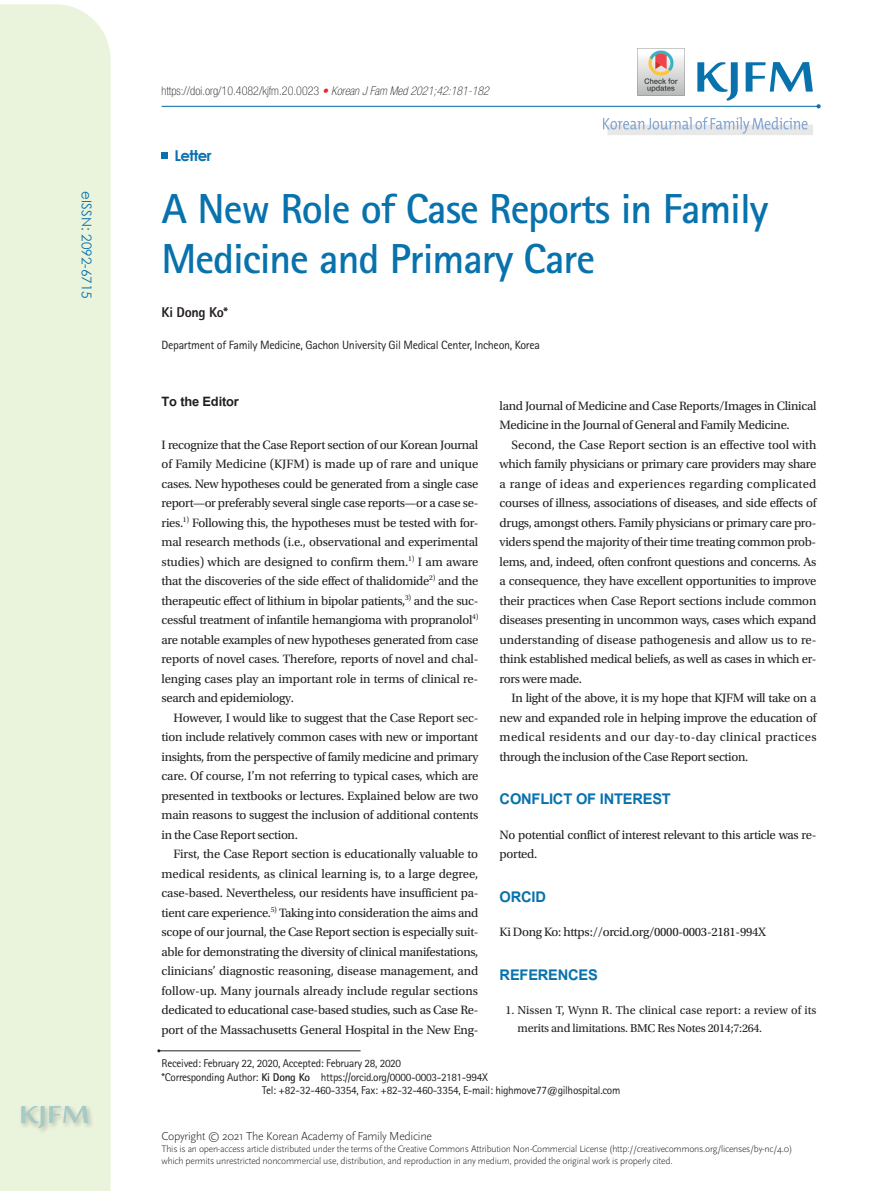
<style>
.page{position:relative;width:893px;height:1191px;background:#fff}
.page>*{position:absolute;margin:0;border:0;box-sizing:border-box;transform-origin:0 0}
.t1{font:700 42px/50.4px "Rotis Sans Serif Std";letter-spacing:-.025em;color:#0872ad}
.t2{font:700 20.4px "Utsaah";letter-spacing:-.01em;color:#0872ad}
.t3{font:700 18px "Utsaah";letter-spacing:-.01em;color:#231f20}
.t4{font:700 15px "Century Gothic";letter-spacing:-.03em;color:#0872ad}
.t5{font:800 14.25px "Rotis Sans Serif Std";letter-spacing:-.025em;color:#231f20}
.t6{font:13.5px "Century Gothic";color:#0872ad}
.t7{font:12.75px/19.5px "Utopia Std";letter-spacing:-.025em;color:#231f20;text-align:justify}
.t8{font:12px/18px "Utopia Std";letter-spacing:-.01em;color:#231f20}
.t9{font:12px "Rotis Sans Serif Std";letter-spacing:-.025em;color:#231f20}
.t10{font:100 condensed 12px "Helvetica Neue LT Std";color:#231f20}
.t11{font:300 12px "Scala Sans";letter-spacing:-.025em;color:#231f20}
.t12{font:11.25px "Rotis Sans Serif Std";letter-spacing:-.025em;color:#231f20}
.t13{font:300 9.75px/11.7px "Scala Sans";letter-spacing:-.025em;color:#231f20}
.s1{font-style:italic;color:#e02a30}
.s2{font-style:italic}
.s3{font-weight:700}
</style>
<div class="page">
<div style="left:0;top:4px;width:111px;height:1187px;background:#eaf3dc"></div>
<hr style="left:162px;top:106px;width:657px;height:1px;background:#0872ad">
<svg style="left:697px;top:62px;width:124px;height:46px"></svg>
<div style="left:607px;top:125px;width:206px;height:10px;background:#e8e8e9"></div>
<svg style="left:603px;top:117px;width:204px;height:17px"></svg>
<div style="left:19px;top:1103px;width:76px;height:31px;background:#231f20;opacity:.75"></div>
<svg style="left:21px;top:1106px;width:67px;height:22px"></svg>
<hr style="left:159px;top:1050px;width:202px;height:1px;background:#231f20">
<div style="left:162px;top:152px;width:6px;height:7px;background:#0872ad"></div>
<img style="left:638px;top:50px;width:46px;height:46px">
<p class="t10" style="left:162px;top:84px;width:329px">https://doi.org/10.4082/kjfm.20.0023 <span class="s1">•</span> <span class="s2">Korean J Fam Med 2021;42:181-182</span></p>
<p class="t4" style="left:174px;top:144px;width:39px">Letter</p>
<p class="t6" style="left:96px;top:191px;width:109px;rotate:90deg">eISSN: 2092-6715</p>
<h1 class="t1" style="left:162px;top:182px;width:608px">A New Role of Case Reports in Family<br>Medicine and Primary Care</h1>
<p class="t5" style="left:162px;top:303px;width:68px">Ki Dong Ko*</p>
<p class="t9" style="left:162px;top:338px;width:380px">Department of Family Medicine, Gachon University Gil Medical Center, Incheon, Korea</p>
<h3 class="t3" style="left:162px;top:392px;width:79px">To the Editor</h3>
<p class="t7" style="left:162px;top:435px;width:318px">I recognize that the Case Report section of our Korean Journal of Family Medicine (KJFM) is made up of rare and unique cases. New hypotheses could be generated from a single case report—or preferably several single case reports—or a case se&shy;ries.<sup>1)</sup> Following this, the hypotheses must be tested with for&shy;mal research methods (i.e., observational and experimental studies) which are designed to confirm them.<sup>1)</sup> I am aware that the discoveries of the side effect of thalidomide<sup>2)</sup> and the therapeutic effect of lithium in bipolar patients,<sup>3)</sup> and the suc&shy;cessful treatment of infantile hemangioma with propranolol<sup>4) </sup>are notable examples of new hypotheses generated from case reports of novel cases. Therefore, reports of novel and chal&shy;lenging cases play an important role in terms of clinical re&shy;search and epidemiology.</p>
<p class="t7" style="left:162px;top:708px;width:318px;text-indent:12px">However, I would like to suggest that the Case Report sec&shy;tion include relatively common cases with new or important insights, from the perspective of family medicine and primary care. Of course, I’m not referring to typical cases, which are presented in textbooks or lectures. Explained below are two main reasons to suggest the inclusion of additional contents in the Case Report section.</p>
<p class="t7" style="left:162px;top:844px;width:318px;text-indent:12px">First, the Case Report section is educationally valuable to medical residents, as clinical learning is, to a large degree, case-based. Nevertheless, our residents have insufficient pa&shy;tient care experience.<sup>5)</sup> Taking into consideration the aims and scope of our journal, the Case Report section is especially suit&shy;able for demonstrating the diversity of clinical manifestations, clinicians’ diagnostic reasoning, disease management, and follow-up. Many journals already include regular sections dedicated to educational case-based studies, such as Case Re&shy;port of the Massachusetts General Hospital in the New Eng-</p>
<p class="t7" style="left:500px;top:396px;width:318px">land Journal of Medicine and Case Reports/Images in Clinical<br>Medicine in the Journal of General and Family Medicine.</p>
<p class="t7" style="left:500px;top:435px;width:318px;text-indent:12px">Second, the Case Report section is an effective tool with which family physicians or primary care providers may share a range of ideas and experiences regarding complicated courses of illness, associations of diseases, and side effects of drugs, amongst others. Family physicians or primary care pro&shy;viders spend the majority of their time treating common prob&shy;lems, and, indeed, often confront questions and concerns. As a consequence, they have excellent opportunities to improve their practices when Case Report sections include common diseases presenting in uncommon ways, cases which expand understanding of disease pathogenesis and allow us to re&shy;think established medical beliefs, as well as cases in which er&shy;rors were made.</p>
<p class="t7" style="left:500px;top:688px;width:318px;text-indent:12px">In light of the above, it is my hope that KJFM will take on a new and expanded role in helping improve the education of medical residents and our day-to-day clinical practices through the inclusion of the Case Report section.</p>
<h2 class="t2" style="left:500px;top:789px;width:173px">CONFLICT OF INTEREST</h2>
<p class="t7" style="left:500px;top:825px;width:318px">No potential conflict of interest relevant to this article was re&shy;ported.</p>
<h2 class="t2" style="left:500px;top:886px;width:48px">ORCID</h2>
<p class="t7" style="left:500px;top:922px;width:268px">Ki Dong Ko: https://orcid.org/0000-0003-2181-994X</p>
<h2 class="t2" style="left:500px;top:964px;width:100px">REFERENCES</h2>
<p class="t8" style="left:518px;top:1001px;width:300px;text-indent:-12px">1. Nissen T, Wynn R. The clinical case report: a review of its merits and limitations. BMC Res Notes 2014;7:264.</p>
<p class="t12" style="left:162px;top:1057px;width:241px">Received: February 22, 2020, Accepted: February 28, 2020</p>
<p class="t12" style="left:162px;top:1070px;width:328px">*Corresponding Author: <span class="s3">Ki Dong Ko</span> https://orcid.org/0000-0003-2181-994X</p>
<p class="t12" style="left:262px;top:1084px;width:360px">Tel: +82-32-460-3354, Fax: +82-32-460-3354, E-mail: highmove77@gilhospital.com</p>
<p class="t11" style="left:162px;top:1129px;width:272px">Copyright © 2021 The Korean Academy of Family Medicine</p>
<p class="t13" style="left:162px;top:1143px;width:632px">This is an open-access article distributed under the terms of the Creative Commons Attribution Non-Commercial License (http://creativecommons.org/licenses/by-nc/4.0) which permits unrestricted noncommercial use, distribution, and reproduction in any medium, provided the original work is properly cited.</p>
</div>
